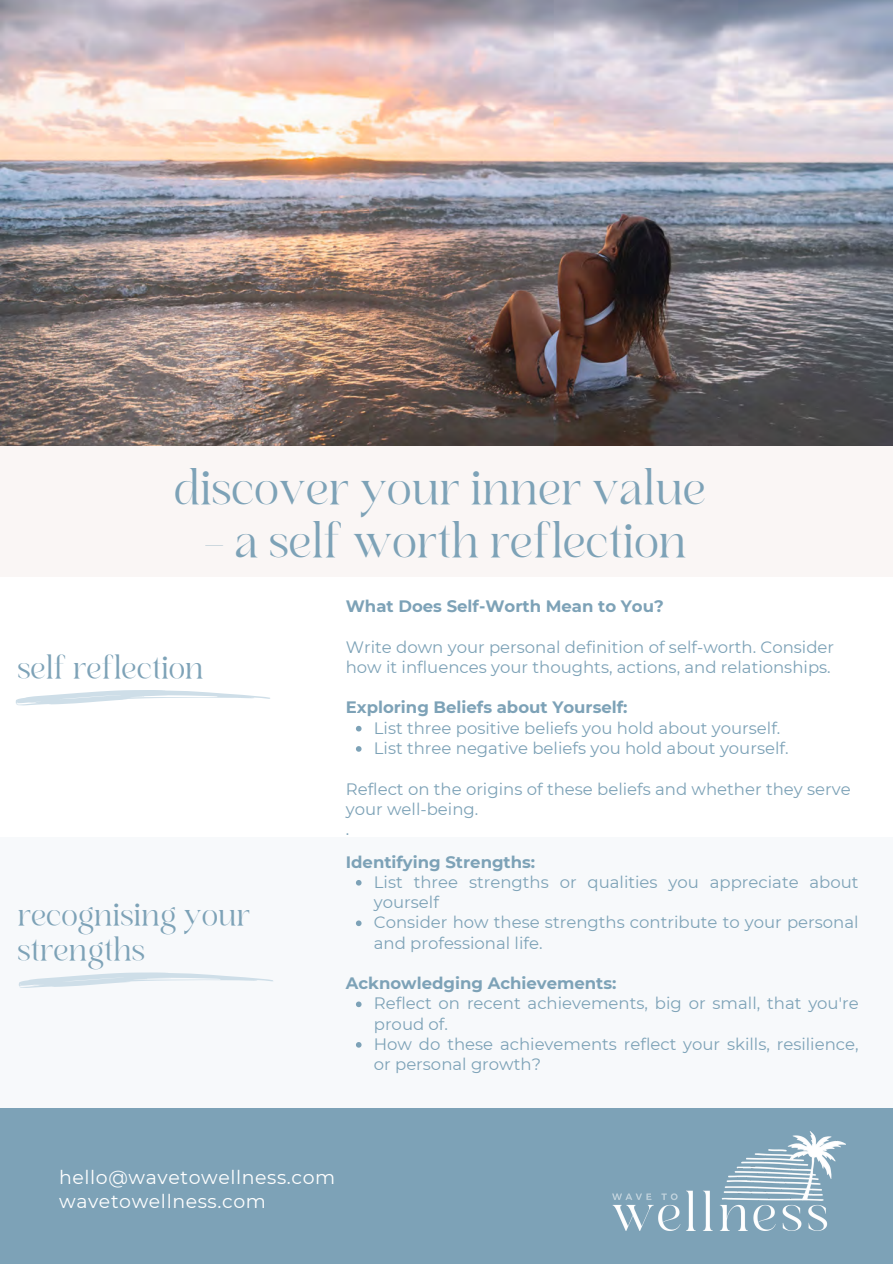
<style>
.page{position:relative;width:893px;height:1264px;background:#fff}
.page>*{position:absolute;margin:0;border:0;box-sizing:border-box;transform-origin:0 0}
.t1{font:42px "Branden Raulner";color:#7da2b7}
.t2{font:27.9px/35px "Branden Raulner";color:#7da2b7}
.t3{font:18.9px/23.7px "Montserrat";letter-spacing:.03em;color:#fff}
.t4{font:16.5px/20.2px "Montserrat";color:#7da2b7}
.t5{font:700 16.5px "Montserrat";color:#7da2b7}
</style>
<div class="page">
<div style="left:0;top:326px;width:892px;height:250px;background:#faf6f5"></div>
<div style="left:0;top:837px;width:892px;height:270px;background:#f7f9fb"></div>
<div style="left:0;top:1107px;width:892px;height:156px;background:#7da2b7"></div>
<img style="left:612px;top:1131px;width:233px;height:99px">
<svg style="left:16px;top:690px;width:254px;height:15px"></svg>
<svg style="left:19px;top:972px;width:254px;height:16px"></svg>
<img style="left:0;top:0;width:892px;height:445px">
<svg style="left:356px;top:726px;width:5px;height:5px"></svg>
<svg style="left:356px;top:746px;width:5px;height:5px"></svg>
<svg style="left:356px;top:880px;width:5px;height:5px"></svg>
<svg style="left:356px;top:920px;width:5px;height:6px"></svg>
<svg style="left:356px;top:1001px;width:5px;height:6px"></svg>
<svg style="left:356px;top:1042px;width:5px;height:5px"></svg>
<h4 class="t1" style="left:175px;top:456px;width:533px">discover your inner value</h4>
<h4 class="t1" style="left:205px;top:509px;width:484px">- a self worth reflection</h4>
<p class="t2" style="left:19px;top:646px;width:187px">self reflection</p>
<p class="t2" style="left:19px;top:893px;width:234px">recognising your strengths</p>
<h4 class="t5" style="left:346px;top:596px;width:319px">What Does Self-Worth Mean to You?</h4>
<p class="t4" style="left:346px;top:636px;width:490px">Write down your personal definition of self-worth. Consider how it influences your thoughts, actions, and relationships.</p>
<p class="t5" style="left:346px;top:697px;width:283px">Exploring Beliefs about Yourself:</p>
<p class="t4" style="left:374px;top:717px;width:408px">List three positive beliefs you hold about yourself.</p>
<p class="t4" style="left:374px;top:738px;width:416px">List three negative beliefs you hold about yourself.</p>
<h2 class="t4" style="left:346px;top:778px;width:506px">Reflect on the origins of these beliefs and whether they serve your well-being.</h2>
<p class="t4" style="left:346px;top:819px;width:5px">.</p>
<h4 class="t5" style="left:346px;top:851px;width:191px">Identifying Strengths:</h4>
<p class="t4" style="left:374px;top:871px;width:486px">List three strengths or qualities you appreciate about yourself</p>
<p class="t4" style="left:374px;top:912px;width:486px">Consider how these strengths contribute to your personal and professional life.</p>
<h4 class="t5" style="left:346px;top:973px;width:272px">Acknowledging Achievements:</h4>
<p class="t4" style="left:374px;top:993px;width:486px">Reflect on recent achievements, big or small, that you're proud of.</p>
<p class="t4" style="left:374px;top:1033px;width:486px">How do these achievements reflect your skills, resilience, or personal growth?</p>
<h2 class="t3" style="left:59px;top:1165px;width:278px">hello@wavetowellness.com wavetowellness.com</h2>
</div>
